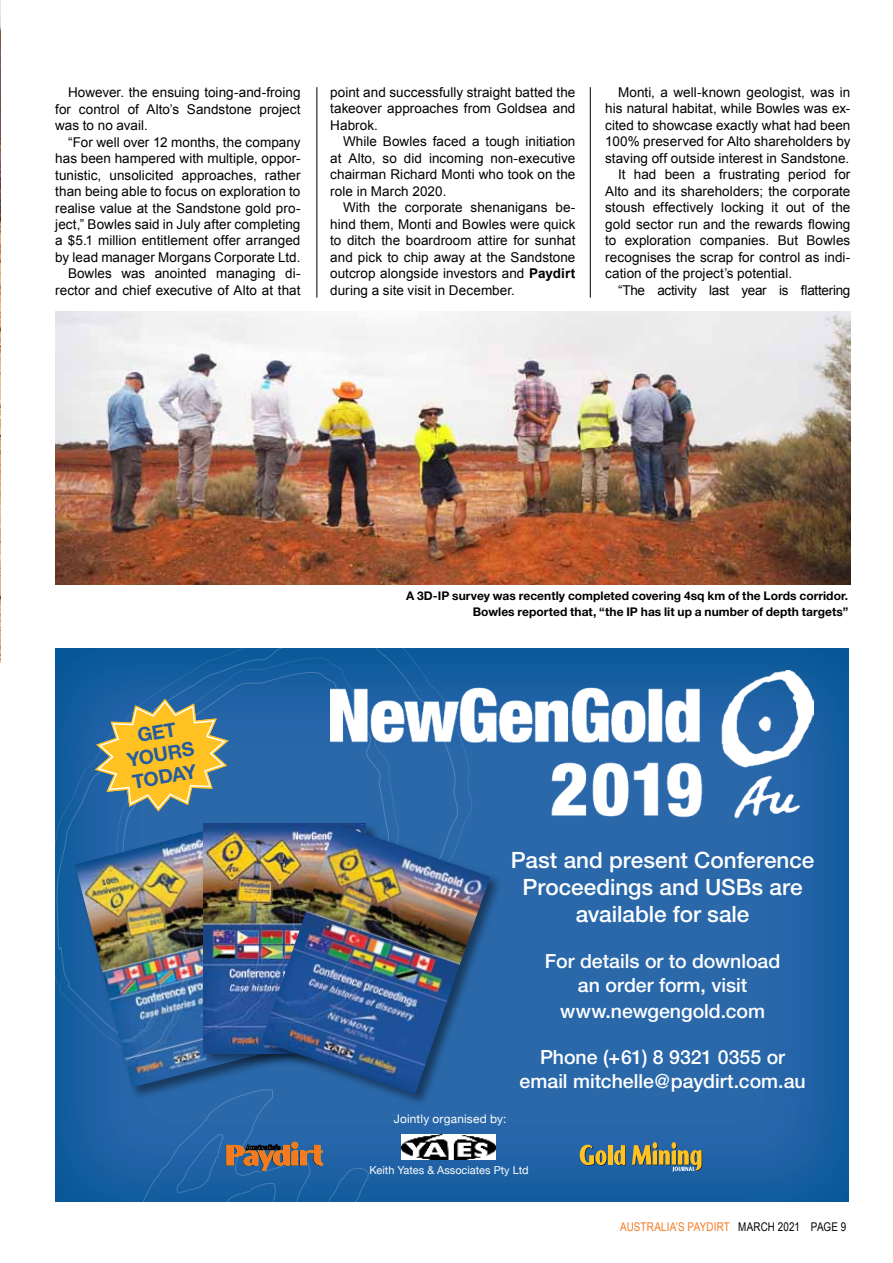
<style>
.page{position:relative;width:893px;height:1263px;background:#fff}
.page>*{position:absolute;margin:0;border:0;box-sizing:border-box;transform-origin:0 0}
.t1{font:500 22.5px/27px "Helvetica Neue";color:#fff;text-align:center}
.t2{font:500 19.5px/23.4px "Helvetica Neue";color:#fff;text-align:center}
.t3{font:700 19.5px/22.5px "Helvetica Neue";color:#245ca2;text-align:center}
.t4{font:13.5px/16.5px "Arial";letter-spacing:.005em;color:#000;text-align:justify}
.t5{font:13.5px "Arial";letter-spacing:-.025em;color:#000}
.t6{font:700 12px/16.5px "Helvetica Neue";letter-spacing:.005em;color:#000;text-align:right}
.t7{font:12px "Arial Narrow";letter-spacing:.01em;color:#f47920}
.t8{font:11.85px "Helvetica Neue";letter-spacing:.015em;color:#fff}
.t9{font:10.95px "Helvetica Neue";color:#fff}
.s1{font-weight:700}
.s2{color:#000}
</style>
<div class="page">
<img style="left:0;top:0;width:1px;height:663px">
<hr style="left:317px;top:87px;width:1px;height:211px;background:#000">
<hr style="left:590px;top:87px;width:1px;height:211px;background:#000">
<img style="left:55px;top:311px;width:795px;height:273px">
<img style="left:463px;top:649px;width:385px;height:553px">
<svg style="left:55px;top:1059px;width:408px;height:143px;background:#1e62a3"></svg>
<svg style="left:55px;top:649px;width:417px;height:410px;background:#1a60a1"></svg>
<div style="left:74px;top:823px;width:229px;height:278px;background:#000;opacity:.45"></div>
<img style="left:75px;top:824px;width:185px;height:263px">
<div style="left:201px;top:821px;width:179px;height:246px;background:#000;opacity:.45"></div>
<img style="left:203px;top:823px;width:57px;height:230px">
<div style="left:260px;top:823px;width:243px;height:285px;background:#2a68aa"></div>
<img style="left:261px;top:824px;width:229px;height:270px">
<svg style="left:85px;top:689px;width:154px;height:133px;background:#859073"></svg>
<svg style="left:226px;top:1142px;width:97px;height:29px;background:#7e685b"></svg>
<hr style="left:609px;top:1145px;width:4px;height:20px;background:#ffc222">
<svg style="left:580px;top:1145px;width:27px;height:20px"></svg>
<hr style="left:608px;top:1145px;width:4px;height:20px;background:#ffc222">
<svg style="left:614px;top:1145px;width:12px;height:20px"></svg>
<svg style="left:632px;top:1142px;width:70px;height:30px;background:#7e8769"></svg>
<img style="left:401px;top:1134px;width:95px;height:25px">
<img style="left:331px;top:670px;width:482px;height:152px">
<p class="t4" style="left:55px;top:85px;width:247px;text-indent:13px">However. the ensuing toing-and-froing for control of Alto’s Sandstone project was to no avail.</p>
<p class="t4" style="left:55px;top:134px;width:247px;text-align:right">“For well over 12 months, the company has been hampered with multiple, oppor&shy;tunistic, unsolicited approaches, rather than being able to focus on exploration to realise value at the Sandstone gold pro&shy;ject,” Bowles said in July after completing a $5.1 million entitlement offer arranged by lead manager Morgans Corporate Ltd.<br>Bowles was anointed managing di&shy;rector and chief executive of Alto at that</p>
<p class="t4" style="left:330px;top:85px;width:247px">point and successfully straight batted the takeover approaches from Goldsea and Habrok.</p>
<p class="t4" style="left:330px;top:134px;width:247px;text-indent:13px">While Bowles faced a tough initiation at Alto, so did incoming non-executive chairman Richard Monti who took on the role in March 2020.</p>
<p class="t4" style="left:330px;top:200px;width:247px;text-indent:13px">With the corporate shenanigans be&shy;hind them, Monti and Bowles were quick to ditch the boardroom attire for sunhat and pick to chip away at the Sandstone outcrop alongside investors and <span class="s1">Paydirt </span>during a site visit in December.</p>
<p class="t4" style="left:618px;top:85px;width:234px">Monti, a well-known geologist, was in</p>
<p class="t4" style="left:605px;top:101px;width:247px">his natural habitat, while Bowles was ex-</p>
<p class="t4" style="left:605px;top:118px;width:247px">cited to showcase exactly what had been</p>
<p class="t4" style="left:605px;top:134px;width:247px">100% preserved for Alto shareholders by</p>
<p class="t4" style="left:605px;top:151px;width:245px">staving off outside interest in Sandstone.</p>
<p class="t4" style="left:618px;top:167px;width:234px">It had been a frustrating period for</p>
<p class="t4" style="left:605px;top:184px;width:247px">Alto and its shareholders; the corporate</p>
<p class="t4" style="left:605px;top:200px;width:247px">stoush effectively locking it out of the</p>
<p class="t4" style="left:605px;top:216px;width:247px">gold sector run and the rewards flowing</p>
<p class="t4" style="left:605px;top:233px;width:247px">to exploration companies. But Bowles</p>
<p class="t4" style="left:605px;top:250px;width:247px">recognises the scrap for control as indi-</p>
<p class="t4" style="left:605px;top:266px;width:188px">cation of the project’s potential.</p>
<p class="t5" style="left:618px;top:281px;width:234px">“The activity last year is flattering</p>
<h2 class="t3" style="left:121px;top:727px;width:69px;rotate:-10deg">GET<br>YOURS<br>TODAY</h2>
<p class="t6" style="left:406px;top:588px;width:444px">A 3D-IP survey was recently completed covering 4sq km of the Lords corridor.<br>Bowles reported that, “the IP has lit up a number of depth targets”</p>
<h1 class="t1" style="left:511px;top:848px;width:305px">Past and present Conference<br>Proceedings and USBs are available for sale</h1>
<h2 class="t2" style="left:545px;top:952px;width:237px">For details or to download an order form, visit</h2>
<h2 class="t2" style="left:560px;top:1001px;width:207px">www.newgengold.com</h2>
<h2 class="t2" style="left:520px;top:1047px;width:287px">Phone (+61) 8 9321 0355 or email mitchelle@paydirt.com.au</h2>
<p class="t8" style="left:394px;top:1114px;width:114px">Jointly organised by:</p>
<p class="t9" style="left:369px;top:1166px;width:161px">Keith Yates &amp; Associates Pty Ltd</p>
<p class="t7" style="left:620px;top:1219px;width:228px">AUSTRALIA’S PAYDIRT <span class="s2">MARCH 2021 PAGE 9</span></p>
</div>
